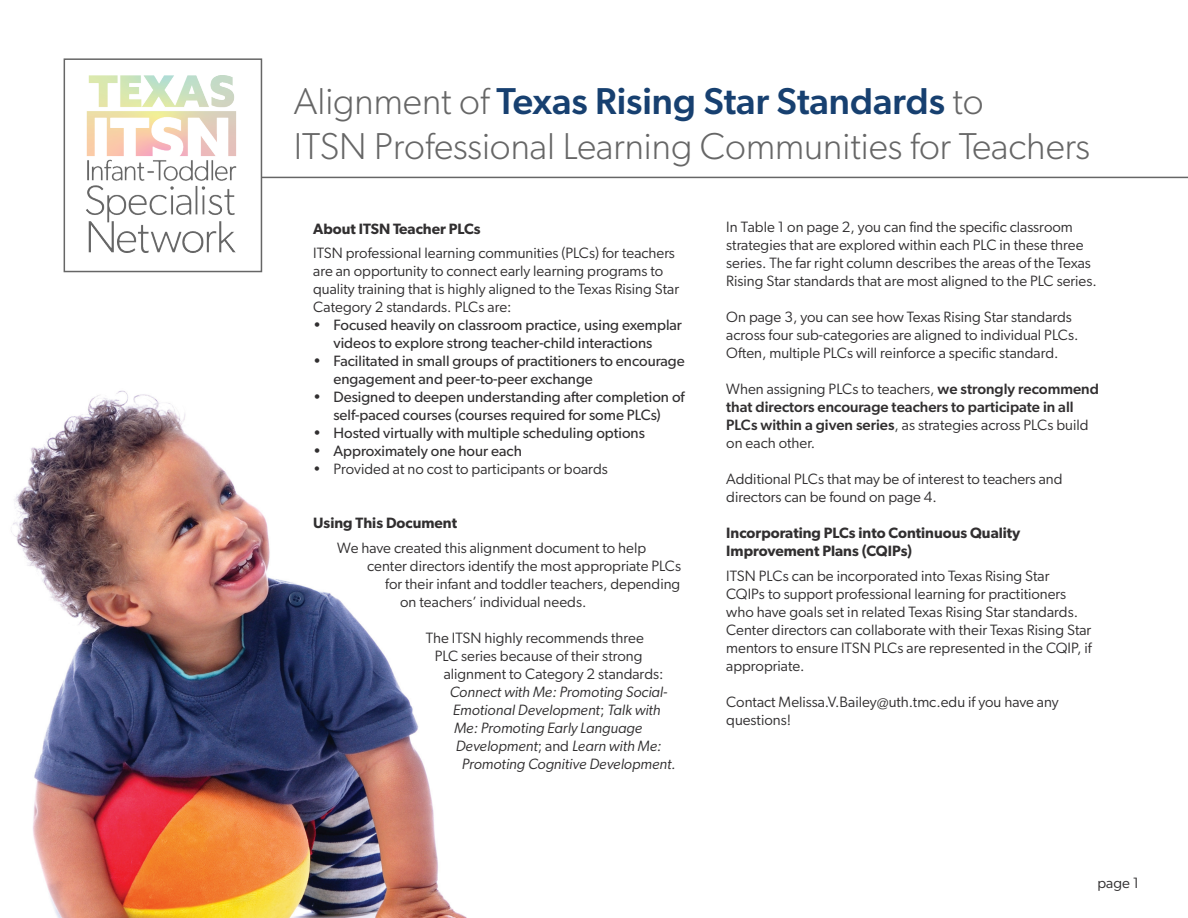
<style>
.page{position:relative;width:1188px;height:918px;background:#fff}
.page>*{position:absolute;margin:0;border:0;box-sizing:border-box;transform-origin:0 0}
.t1{font:300 37.5px/45px "Gibson";color:#666}
.t2{font:15px/18px "Gibson";color:#312f30}
.t3{font:15px/18px "Gibson";color:#312f30}
.t4{font:500 15px/18px "Gibson";color:#312f30}
.t5{font:italic 15px "Gibson";color:#312f30}
.t6{font:600 15px/18px "Gibson";color:#312f30}
.s1{font-weight:500;color:#174070}
.s2{font-style:normal}
.s3{font-weight:400}
</style>
<div class="page">
<img style="left:11px;top:390px;width:456px;height:528px">
<hr style="left:253px;top:177px;width:935px;height:1px;background:#666">
<div style="left:64px;top:59px;width:197px;height:213px;background:#fff"></div>
<img style="left:86px;top:76px;width:151px;height:177px">
<div style="left:64px;top:58px;width:198px;height:214px;border:2px solid #666"></div>
<h1 class="t1" style="left:294px;top:79px;width:798px">Alignment of <span class="s1">Texas Rising Star Standards</span> to<br>ITSN Professional Learning Communities for Teachers</h1>
<p class="t6" style="left:313px;top:219px;width:169px">About ITSN Teacher PLCs</p>
<p class="t2" style="left:313px;top:244px;width:367px">ITSN professional learning communities (PLCs) for teachers are an opportunity to connect early learning programs to quality training that is highly aligned to the Texas Rising Star Category 2 standards. PLCs are:</p>
<p class="t3" style="left:333px;top:316px;width:350px;text-indent:-20px">• Focused heavily on classroom practice, using exemplar videos to explore strong teacher-child interactions</p>
<p class="t3" style="left:333px;top:352px;width:353px;text-indent:-20px">• Facilitated in small groups of practitioners to encourage engagement and peer-to-peer exchange</p>
<p class="t3" style="left:313px;top:388px;width:373px;text-align:center">• Designed to deepen understanding after completion of self-paced courses (courses required for some PLCs)</p>
<p class="t3" style="left:313px;top:424px;width:333px">• Hosted virtually with multiple scheduling options</p>
<p class="t3" style="left:313px;top:442px;width:210px">• Approximately one hour each</p>
<p class="t2" style="left:313px;top:460px;width:296px">• Provided at no cost to participants or boards</p>
<p class="t6" style="left:313px;top:514px;width:145px">Using This Document</p>
<p class="t2" style="left:337px;top:539px;width:310px">We have created this alignment document to help</p>
<p class="t2" style="left:367px;top:557px;width:316px">center directors identify the most appropriate PLCs</p>
<p class="t2" style="left:385px;top:575px;width:297px">for their infant and toddler teachers, depending</p>
<p class="t2" style="left:400px;top:593px;width:188px">on teachers’ individual needs.</p>
<p class="t2" style="left:426px;top:629px;width:220px">The ITSN highly recommends three</p>
<p class="t2" style="left:435px;top:647px;width:209px">PLC series because of their strong</p>
<p class="t2" style="left:444px;top:665px;width:221px">alignment to Category 2 standards:</p>
<p class="t5" style="left:450px;top:683px;width:219px">Connect with Me: Promoting Social-</p>
<p class="t5" style="left:453px;top:701px;width:209px">Emotional Development<span class="s2">;</span> Talk with</p>
<p class="t5" style="left:454px;top:719px;width:190px">Me: Promoting Early Language</p>
<p class="t5" style="left:456px;top:737px;width:207px">Development<span class="s2">; and</span> Learn with Me:</p>
<p class="t5" style="left:462px;top:755px;width:216px">Promoting Cognitive Development.</p>
<p class="t2" style="left:726px;top:218px;width:372px">In Table 1 on page 2, you can find the specific classroom strategies that are explored within each PLC in these three series. The far right column describes the areas of the Texas Rising Star standards that are most aligned to the PLC series.</p>
<p class="t2" style="left:726px;top:308px;width:354px">On page 3, you can see how Texas Rising Star standards across four sub-categories are aligned to individual PLCs.<br>Often, multiple PLCs will reinforce a specific standard.</p>
<p class="t4" style="left:726px;top:379px;width:374px"><span class="s3">When assigning PLCs to teachers,</span> we strongly recommend that directors encourage teachers to participate in all PLCs within a given series<span class="s3">, as strategies across PLCs build on each other.</span></p>
<p class="t2" style="left:726px;top:470px;width:338px">Additional PLCs that may be of interest to teachers and directors can be found on page 4.</p>
<p class="t6" style="left:726px;top:523px;width:296px">Incorporating PLCs into Continuous Quality<br>Improvement Plans (CQIPs)</p>
<p class="t2" style="left:726px;top:566px;width:367px">ITSN PLCs can be incorporated into Texas Rising Star CQIPs to support professional learning for practitioners who have goals set in related Texas Rising Star standards.<br>Center directors can collaborate with their Texas Rising Star mentors to ensure ITSN PLCs are represented in the CQIP, if appropriate.</p>
<p class="t2" style="left:726px;top:692px;width:334px">Contact Melissa.V.Bailey@uth.tmc.edu if you have any questions!</p>
<p class="t2" style="left:1097px;top:874px;width:43px">page 1</p>
</div>
